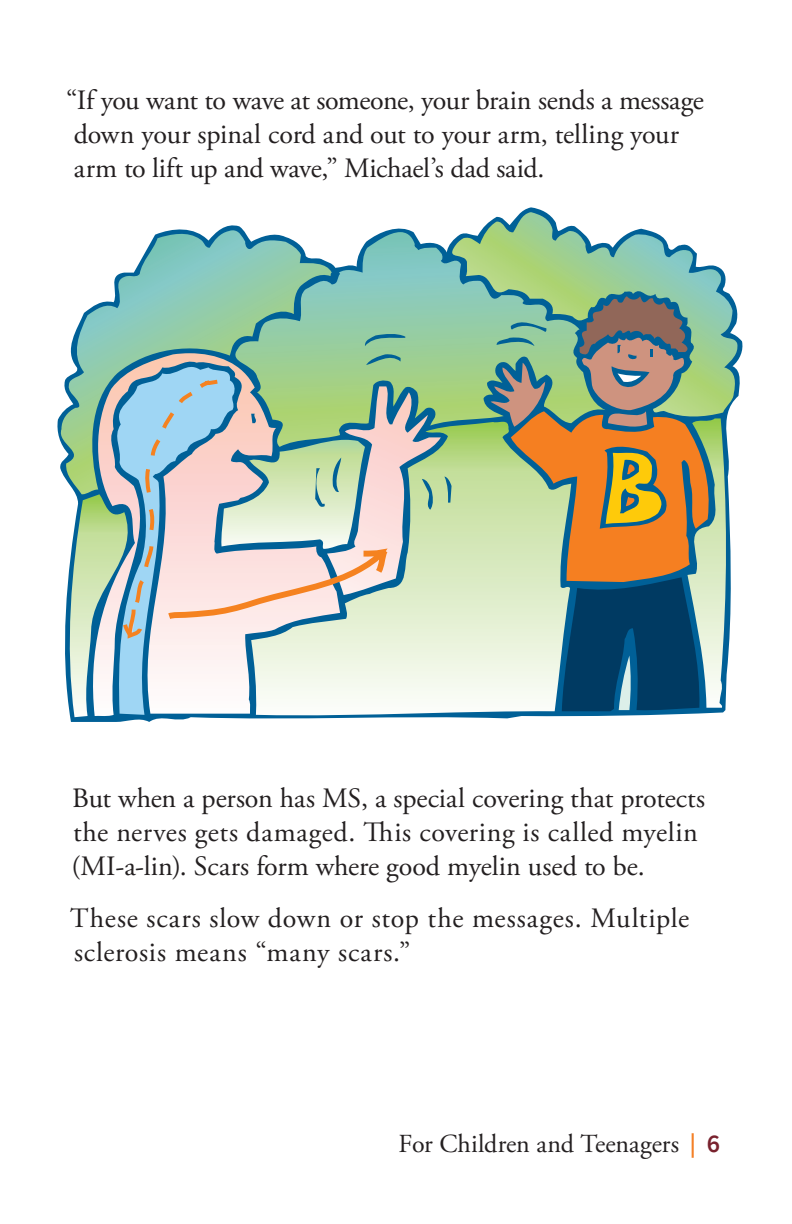
<style>
.page{position:relative;width:792px;height:1224px;background:#fff}
.page>*{position:absolute;margin:0;border:0;box-sizing:border-box;transform-origin:0 0}
.t1{font:28px/34px "Adobe Garamond Pro";letter-spacing:.005em;color:#231f20}
.t2{font:28px/34px "Adobe Garamond Pro";letter-spacing:.03em;color:#231f20}
.t3{font:26px "Adobe Garamond Pro";color:#231f20}
.s1{font-family:"Jigsaw";color:#f48026}
.s2{font-family:"Source Sans Pro";font-weight:600;color:#79222e}
</style>
<div class="page">
<svg style="left:70px;top:207px;width:672px;height:515px"></svg>
<svg style="left:447px;top:212px;width:292px;height:207px"></svg>
<svg style="left:57px;top:230px;width:275px;height:248px"></svg>
<svg style="left:227px;top:232px;width:379px;height:190px;background:#92c8a6"></svg>
<svg style="left:364px;top:333px;width:41px;height:13px"></svg>
<svg style="left:88px;top:353px;width:252px;height:24px;background:#92c09a"></svg>
<svg style="left:366px;top:353px;width:35px;height:12px"></svg>
<svg style="left:112px;top:360px;width:124px;height:17px;background:#88a8b5"></svg>
<svg style="left:452px;top:422px;width:119px;height:294px;background:#cbe1b9"></svg>
<svg style="left:491px;top:295px;width:237px;height:416px;background:#91987d"></svg>
<svg style="left:65px;top:377px;width:387px;height:340px;background:#c1d0c5"></svg>
<p class="t1" style="left:66px;top:84px;width:639px">“If you want to wave at someone, your brain sends a message down your spinal cord and out to your arm, telling your arm to lift up and wave,” Michael’s dad said.</p>
<p class="t1" style="left:72px;top:782px;width:635px">But when a person has MS, a special covering that protects the nerves gets damaged. This covering is called myelin (MI-a-lin). Scars form where good myelin used to be.</p>
<p class="t2" style="left:70px;top:902px;width:620px">These scars slow down or stop the messages. Multiple sclerosis means “many scars.”</p>
<p class="t3" style="left:399px;top:1128px;width:323px">For Children and Teenagers <span class="s1">|</span> <span class="s2">6</span></p>
</div>
